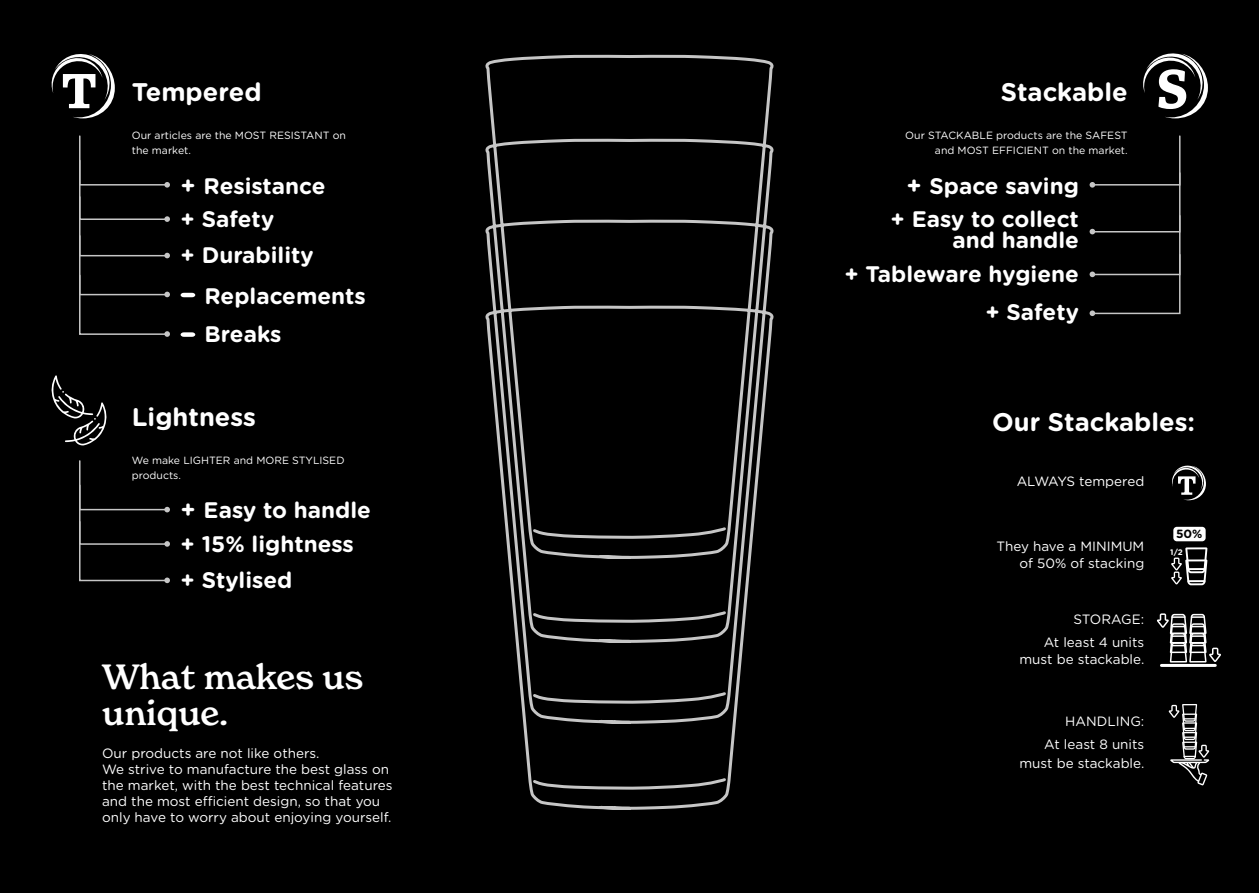
<style>
.page{position:relative;width:1259px;height:893px;background:#000}
.page>*{position:absolute;margin:0;border:0;box-sizing:border-box;transform-origin:0 0}
.t1{font:500 34.5px/36px "New Spirit";color:#fff}
.t2{font:700 25.5px "Gotham Rounded";color:#fff}
.t3{font:700 22.5px/33.5px "Gotham Rounded";color:#fff}
.t4{font:13.5px/16.2px "Gotham Rounded";color:#fff;text-align:right}
.t5{font:700 11.85px "Gotham Rounded";color:#000}
.t6{font:10.5px/15px "Gotham Rounded";color:#fff}
.t7{font:700 8.1px "Gotham Rounded";color:#fff}
.s1{font-size:24px}
</style>
<div class="page">
<svg style="left:485px;top:54px;width:289px;height:756px"></svg>
<svg style="left:51px;top:54px;width:64px;height:64px"></svg>
<svg style="left:51px;top:375px;width:56px;height:70px"></svg>
<svg style="left:79px;top:135px;width:91px;height:202px"></svg>
<svg style="left:181px;top:332px;width:14px;height:5px"></svg>
<svg style="left:181px;top:293px;width:14px;height:4px"></svg>
<svg style="left:79px;top:460px;width:91px;height:123px"></svg>
<svg style="left:1143px;top:53px;width:65px;height:65px"></svg>
<svg style="left:1089px;top:135px;width:92px;height:181px"></svg>
<svg style="left:1172px;top:465px;width:34px;height:35px"></svg>
<svg style="left:1171px;top:547px;width:36px;height:38px"></svg>
<div style="left:1173px;top:527px;width:32px;height:14px;background:#fff;border-radius:4px"></div>
<svg style="left:1157px;top:613px;width:64px;height:49px"></svg>
<hr style="left:1161px;top:664px;width:54px;height:3px;background:#fff">
<svg style="left:1168px;top:704px;width:41px;height:81px"></svg>
<h2 class="t2" style="left:132px;top:73px;width:131px">Tempered</h2>
<p class="t6" style="left:132px;top:127px;width:216px">Our articles are the MOST RESISTANT on the market.</p>
<h3 class="t3" style="left:181px;top:168px;width:146px"><span class="s1">+</span> Resistance + Safety</h3>
<h3 class="t3" style="left:205px;top:234px;width:163px;line-height:39.8px;text-indent:-24px">+ Durability<br>Replacements<br>Breaks</h3>
<h2 class="t2" style="left:132px;top:398px;width:126px">Lightness</h2>
<p class="t6" style="left:132px;top:452px;width:214px">We make LIGHTER and MORE STYLISED products.</p>
<h3 class="t3" style="left:181px;top:493px;width:192px"><span class="s1">+</span> Easy to handle + 15% lightness</h3>
<h3 class="t3" style="left:181px;top:562px;width:113px">+ Stylised</h3>
<h1 class="t1" style="left:102px;top:658px;width:263px">What makes us unique.</h1>
<p class="t4" style="left:102px;top:744px;width:292px;text-align:left">Our products are not like others.<br>We strive to manufacture the best glass on the market, with the best technical features and the most efficient design, so that you only have to worry about enjoying yourself.</p>
<h2 class="t2" style="left:1001px;top:73px;width:128px">Stackable</h2>
<p class="t6" style="left:905px;top:127px;width:224px;text-align:right">Our STACKABLE products are the SAFEST and MOST EFFICIENT on the market.</p>
<h3 class="t3" style="left:890px;top:168px;width:190px;text-align:right"><span class="s1">+</span> Space saving + Easy to collect</h3>
<h3 class="t3" style="left:844px;top:222px;width:236px;text-align:right">and handle<br>+ Tableware hygiene</h3>
<h3 class="t3" style="left:985px;top:294px;width:95px">+ Safety</h3>
<h2 class="t2" style="left:992px;top:403px;width:205px">Our Stackables:</h2>
<p class="t4" style="left:1016px;top:473px;width:129px">ALWAYS tempered</p>
<p class="t4" style="left:996px;top:536px;width:149px;line-height:17.7px">They have a MINIMUM of 50% of stacking</p>
<p class="t4" style="left:1043px;top:608px;width:102px;line-height:22.5px">STORAGE:<br>At least 4 units</p>
<p class="t4" style="left:1019px;top:651px;width:126px">must be stackable.</p>
<p class="t4" style="left:1044px;top:710px;width:102px;line-height:22.5px">HANDLING:<br>At least 8 units</p>
<p class="t4" style="left:1019px;top:754px;width:126px">must be stackable.</p>
<p class="t5" style="left:1176px;top:525px;width:28px">50%</p>
<p class="t7" style="left:1170px;top:546px;width:14px">1/2</p>
</div>
